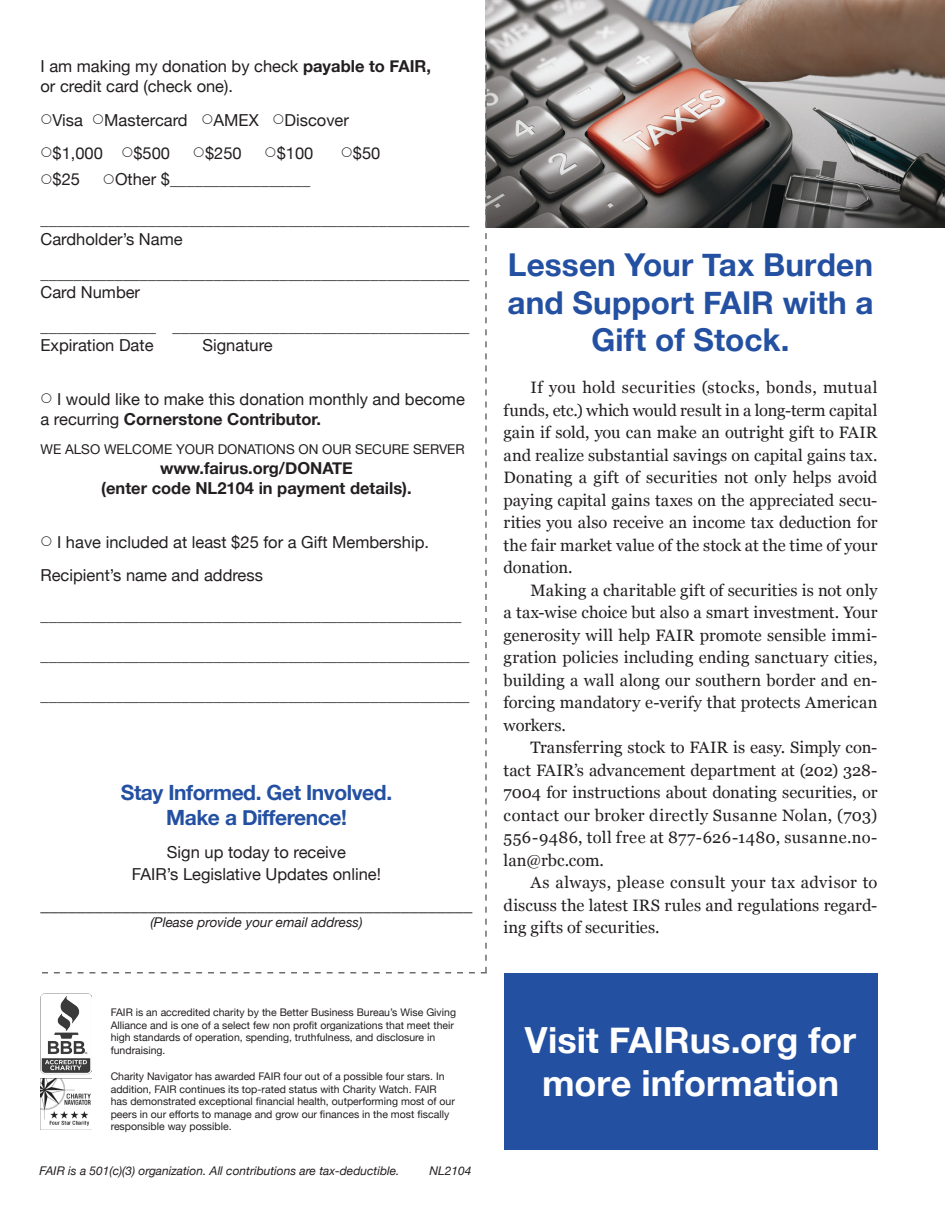
<style>
.page{position:relative;width:945px;height:1215px;background:#fff}
.page>*{position:absolute;margin:0;border:0;box-sizing:border-box;transform-origin:0 0}
.t1{font:700 36px/43.2px "Helvetica Neue";color:#fff;text-align:center}
.t2{font:700 31.5px/37.8px "Helvetica Neue";letter-spacing:.005em;color:#2450a2;text-align:center}
.t3{font:700 21px "Helvetica Neue";letter-spacing:-.02em;color:#2450a2}
.t4{font:18px "Adobe Garamond Pro";color:#231f20}
.Body_Paragraph{font:16.5px/22.5px "Georgia";letter-spacing:.01em;color:#231f20;text-align:justify}
.t5{font:16.5px/19.8px "Helvetica Neue";color:#231f20}
.t6{font:700 16.5px/19.8px "Helvetica Neue";color:#231f20;text-align:center}
.t7{font:13.5px "Helvetica Neue";color:#231f20}
.t8{font:italic 13.5px "Helvetica Neue";color:#231f20}
.t9{font:italic 12px "Helvetica Neue";color:#231f20}
.t10{font:10.5px/12.6px "Helvetica Neue";color:#231f20}
.s1{font-weight:700}
</style>
<div class="page">
<img style="left:486px;top:0;width:459px;height:228px">
<div style="left:504px;top:974px;width:374px;height:176px;background:#2450a2"></div>
<img style="left:40px;top:993px;width:52px;height:82px">
<img style="left:41px;top:1078px;width:51px;height:52px">
<svg style="left:42px;top:41px;width:445px;height:933px"></svg>
<p class="t5" style="left:40px;top:58px;width:392px">I am making my donation by check <span class="s1">payable to FAIR, </span>or credit card (check one).</p>
<p class="t5" style="left:53px;top:111px;width:32px">Visa</p>
<p class="t5" style="left:104px;top:111px;width:85px">Mastercard</p>
<p class="t5" style="left:214px;top:111px;width:47px">AMEX</p>
<p class="t5" style="left:285px;top:111px;width:66px">Discover</p>
<p class="t5" style="left:53px;top:144px;width:52px">$1,000</p>
<p class="t5" style="left:133px;top:144px;width:38px">$500</p>
<p class="t5" style="left:205px;top:144px;width:38px">$250</p>
<p class="t5" style="left:277px;top:144px;width:38px">$100</p>
<p class="t5" style="left:353px;top:144px;width:29px">$50</p>
<p class="t5" style="left:53px;top:171px;width:29px">$25</p>
<p class="t5" style="left:115px;top:171px;width:197px">Other $_________________</p>
<p class="t5" style="left:40px;top:211px;width:430px">____________________________________________________</p>
<p class="t5" style="left:40px;top:230px;width:144px">Cardholder’s Name</p>
<p class="t5" style="left:40px;top:264px;width:430px">____________________________________________________</p>
<p class="t5" style="left:40px;top:283px;width:101px">Card Number</p>
<p class="t5" style="left:40px;top:317px;width:430px">______________ ____________________________________</p>
<p class="t5" style="left:40px;top:337px;width:115px">Expiration Date</p>
<p class="t5" style="left:202px;top:337px;width:72px">Signature</p>
<p class="t5" style="left:40px;top:390px;width:426px;text-indent:17px">I would like to make this donation monthly and become a recurring <span class="s1">Cornerstone Contributor.</span></p>
<p class="t7" style="left:40px;top:440px;width:426px">WE ALSO WELCOME YOUR DONATIONS ON OUR SECURE SERVER</p>
<p class="t6" style="left:101px;top:459px;width:312px">www.fairus.org/DONATE<br>(enter code NL2104 in payment details).</p>
<p class="t5" style="left:57px;top:533px;width:373px">I have included at least $25 for a Gift Membership.</p>
<p class="t5" style="left:40px;top:566px;width:224px">Recipient’s name and address</p>
<p class="t5" style="left:40px;top:606px;width:422px">___________________________________________________</p>
<p class="t5" style="left:40px;top:646px;width:430px">____________________________________________________</p>
<p class="t5" style="left:40px;top:686px;width:430px">____________________________________________________</p>
<p class="t3" style="left:121px;top:776px;width:273px">Stay Informed. Get Involved.</p>
<p class="t3" style="left:166px;top:801px;width:182px">Make a Difference!</p>
<p class="t5" style="left:167px;top:843px;width:181px">Sign up today to receive</p>
<p class="t5" style="left:132px;top:865px;width:251px">FAIR’s Legislative Updates online!</p>
<p class="t4" style="left:40px;top:895px;width:433px">________________________________________________</p>
<p class="t8" style="left:151px;top:913px;width:213px">(Please provide your email address)</p>
<p class="t10" style="left:111px;top:1007px;width:347px">FAIR is an accredited charity by the Better Business Bureau’s Wise Giving Alliance and is one of a select few non profit organizations that meet their high standards of operation, spending, truthfulness, and disclosure in fundraising.</p>
<p class="t10" style="left:111px;top:1070px;width:346px">Charity Navigator has awarded FAIR four out of a possible four stars. In addition, FAIR continues its top-rated status with Charity Watch. FAIR has demonstrated exceptional financial health, outperforming most of our peers in our efforts to manage and grow our finances in the most fiscally responsible way possible.</p>
<p class="t9" style="left:39px;top:1162px;width:362px">FAIR is a 501(c)(3) organization. All contributions are tax-deductible.</p>
<p class="t9" style="left:429px;top:1162px;width:44px">NL2104</p>
<p class="t2" style="left:507px;top:247px;width:368px">Lessen Your Tax Burden and Support FAIR with a<br>Gift of Stock.</p>
<p class="Body_Paragraph" style="left:504px;top:375px;width:375px;text-indent:27px">If you hold securities (stocks, bonds, mutual funds, etc.) which would result in a long-term capital gain if sold, you can make an outright gift to FAIR and realize substantial savings on capital gains tax.<br>Donating a gift of securities not only helps avoid paying capital gains taxes on the appreciated secu&shy;rities you also receive an income tax deduction for the fair market value of the stock at the time of your donation.</p>
<p class="Body_Paragraph" style="left:504px;top:578px;width:375px;text-indent:27px">Making a charitable gift of securities is not only a tax-wise choice but also a smart investment. Your generosity will help FAIR promote sensible immi&shy;gration policies including ending sanctuary cities, building a wall along our southern border and en&shy;forcing mandatory e-verify that protects American workers.</p>
<p class="Body_Paragraph" style="left:504px;top:735px;width:375px;text-indent:27px">Transferring stock to FAIR is easy. Simply con&shy;tact FAIR’s advancement department at (202) 328- 7004 for instructions about donating securities, or contact our broker directly Susanne Nolan, (703)<br>556-9486, toll free at 877-626-1480, susanne.no&shy;lan@rbc.com.</p>
<p class="Body_Paragraph" style="left:504px;top:870px;width:375px;text-indent:27px">As always, please consult your tax advisor to discuss the latest IRS rules and regulations regard&shy;ing gifts of securities.</p>
<p class="t1" style="left:525px;top:1020px;width:333px">Visit FAIRus.org for more information</p>
</div>
